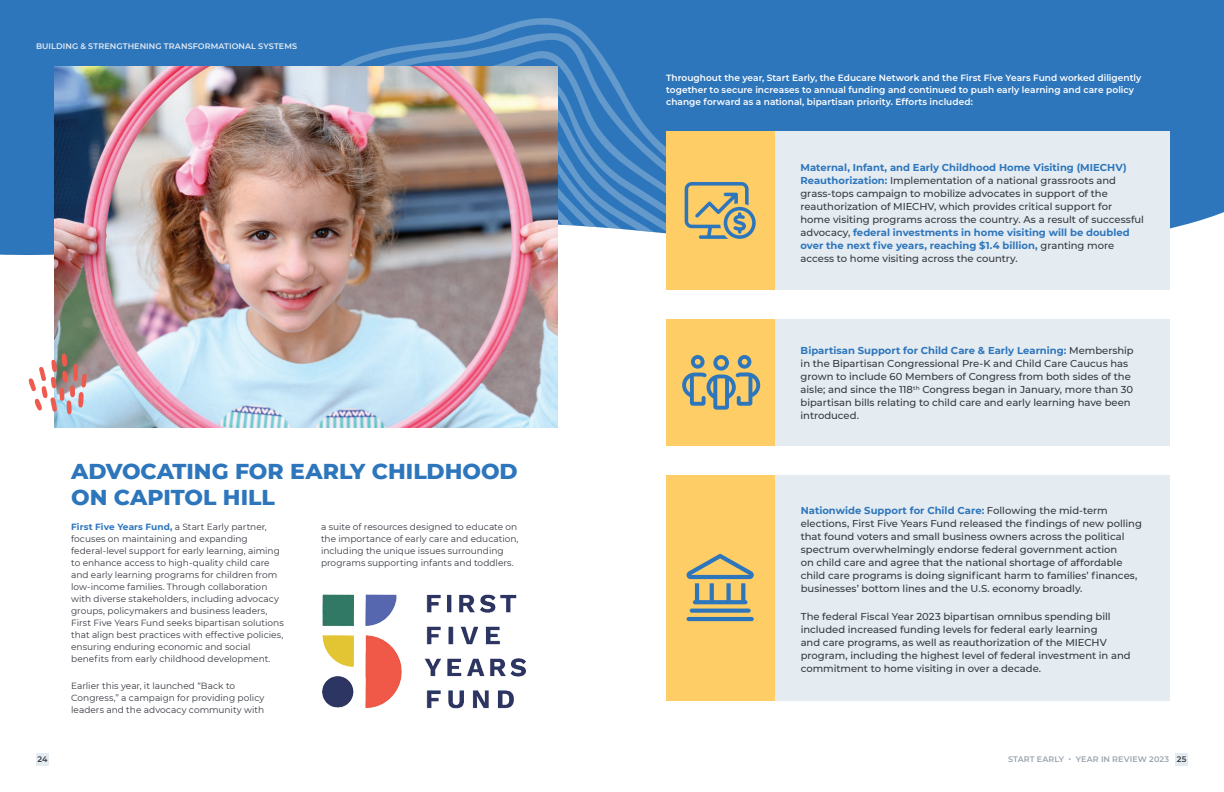
<style>
.page{position:relative;width:1224px;height:792px;background:#fff}
.page>*{position:absolute;margin:0;border:0;box-sizing:border-box;transform-origin:0 0}
.t1{font:800 22px/26.4px "Montserrat";color:#2e76bc}
.t2{font:500 10px/13px "Montserrat";letter-spacing:-.005em;color:#343840}
.t3{font:9px/12px "Montserrat";color:#343840}
.t4{font:600 9px/12px "Montserrat";letter-spacing:.005em;color:#fff}
.t5{font:600 8px "Montserrat";letter-spacing:.015em;color:#e5ecf1}
.t6{font:600 8px "Montserrat";letter-spacing:.015em;color:#99a3ad}
.t7{font:600 8px "Montserrat";color:#343840}
.s1{font-weight:700;color:#2e76bc}
.s2{color:#343840}
</style>
<div class="page">
<div style="left:0;top:0;width:1224px;height:255px;background:#2e76bc"></div>
<div style="left:281px;top:6px;width:511px;height:125px;background:#2e76bc"></div>
<svg style="left:282px;top:33px;width:493px;height:98px;background:#357abe"></svg>
<svg style="left:329px;top:49px;width:432px;height:82px;background:#387cbe"></svg>
<svg style="left:558px;top:75px;width:184px;height:36px;background:#347abd"></svg>
<svg style="left:558px;top:95px;width:163px;height:16px;background:#377bbe"></svg>
<img style="left:54px;top:66px;width:504px;height:361px">
<img style="left:323px;top:594px;width:202px;height:115px">
<div style="left:666px;top:131px;width:504px;height:159px;background:#e5ecf1"></div>
<div style="left:666px;top:319px;width:504px;height:127px;background:#e5ecf1"></div>
<div style="left:666px;top:475px;width:504px;height:225px;background:#e5ecf1"></div>
<div style="left:666px;top:131px;width:108px;height:159px;background:#fecd65"></div>
<div style="left:666px;top:319px;width:108px;height:127px;background:#fecd65"></div>
<div style="left:666px;top:475px;width:108px;height:225px;background:#fecd65"></div>
<svg style="left:479px;top:111px;width:277px;height:145px"></svg>
<svg style="left:682px;top:355px;width:78px;height:55px"></svg>
<svg style="left:687px;top:554px;width:67px;height:67px"></svg>
<svg style="left:29px;top:353px;width:58px;height:61px"></svg>
<div style="left:1175px;top:753px;width:13px;height:13px;background:#e5ecf1"></div>
<div style="left:36px;top:753px;width:13px;height:13px;background:#e5ecf1"></div>
<p class="t5" style="left:36px;top:42px;width:263px">BUILDING &amp; STRENGTHENING TRANSFORMATIONAL SYSTEMS</p>
<h1 class="t1" style="left:71px;top:459px;width:448px">ADVOCATING FOR EARLY CHILDHOOD<br>ON CAPITOL HILL</h1>
<p class="t3" style="left:71px;top:521px;width:214px"><span class="s1">First Five Years Fund,</span> a Start Early partner, focuses on maintaining and expanding federal-level support for early learning, aiming to enhance access to high-quality child care and early learning programs for children from low-income families. Through collaboration with diverse stakeholders, including advocacy groups, policymakers and business leaders, First Five Years Fund seeks bipartisan solutions that align best practices with effective policies, ensuring enduring economic and social benefits from early childhood development.</p>
<p class="t3" style="left:71px;top:680px;width:195px">Earlier this year, it launched “Back to<br>Congress,” a campaign for providing policy leaders and the advocacy community with</p>
<p class="t3" style="left:321px;top:521px;width:199px">a suite of resources designed to educate on the importance of early care and education, including the unique issues surrounding programs supporting infants and toddlers.</p>
<p class="t4" style="left:666px;top:72px;width:477px">Throughout the year, Start Early, the Educare Network and the First Five Years Fund worked diligently together to secure increases to annual funding and continued to push early learning and care policy change forward as a national, bipartisan priority. Efforts included:</p>
<p class="t2" style="left:800px;top:162px;width:345px"><span class="s1">Maternal, Infant, and Early Childhood Home Visiting (MIECHV)<br>Reauthorization:</span> Implementation of a national grassroots and grass-tops campaign to mobilize advocates in support of the reauthorization of MIECHV, which provides critical support for home visiting programs across the country. As a result of successful advocacy, <span class="s1">federal investments in home visiting will be doubled over the next five years, reaching $1.4 billion,</span> granting more access to home visiting across the country.</p>
<p class="t2" style="left:801px;top:345px;width:335px"><span class="s1">Bipartisan Support for Child Care &amp; Early Learning:</span> Membership in the Bipartisan Congressional Pre-K and Child Care Caucus has grown to include 60 Members of Congress from both sides of the aisle; and since the 118<sup>th</sup> Congress began in January, more than 30 bipartisan bills relating to child care and early learning have been introduced.</p>
<p class="t2" style="left:801px;top:505px;width:343px"><span class="s1">Nationwide Support for Child Care:</span> Following the mid-term elections, First Five Years Fund released the findings of new polling that found voters and small business owners across the political spectrum overwhelmingly endorse federal government action<br>on child care and agree that the national shortage of affordable child care programs is doing significant harm to families’ finances, businesses’ bottom lines and the U.S. economy broadly.</p>
<p class="t2" style="left:801px;top:610px;width:331px">The federal Fiscal Year 2023 bipartisan omnibus spending bill included increased funding levels for federal early learning<br>and care programs, as well as reauthorization of the MIECHV program, including the highest level of federal investment in and commitment to home visiting in over a decade.</p>
<p class="t7" style="left:37px;top:755px;width:12px">24</p>
<p class="t6" style="left:1008px;top:753px;width:180px">START EARLY • YEAR IN REVIEW 2023 <span class="s2">25</span></p>
</div>
